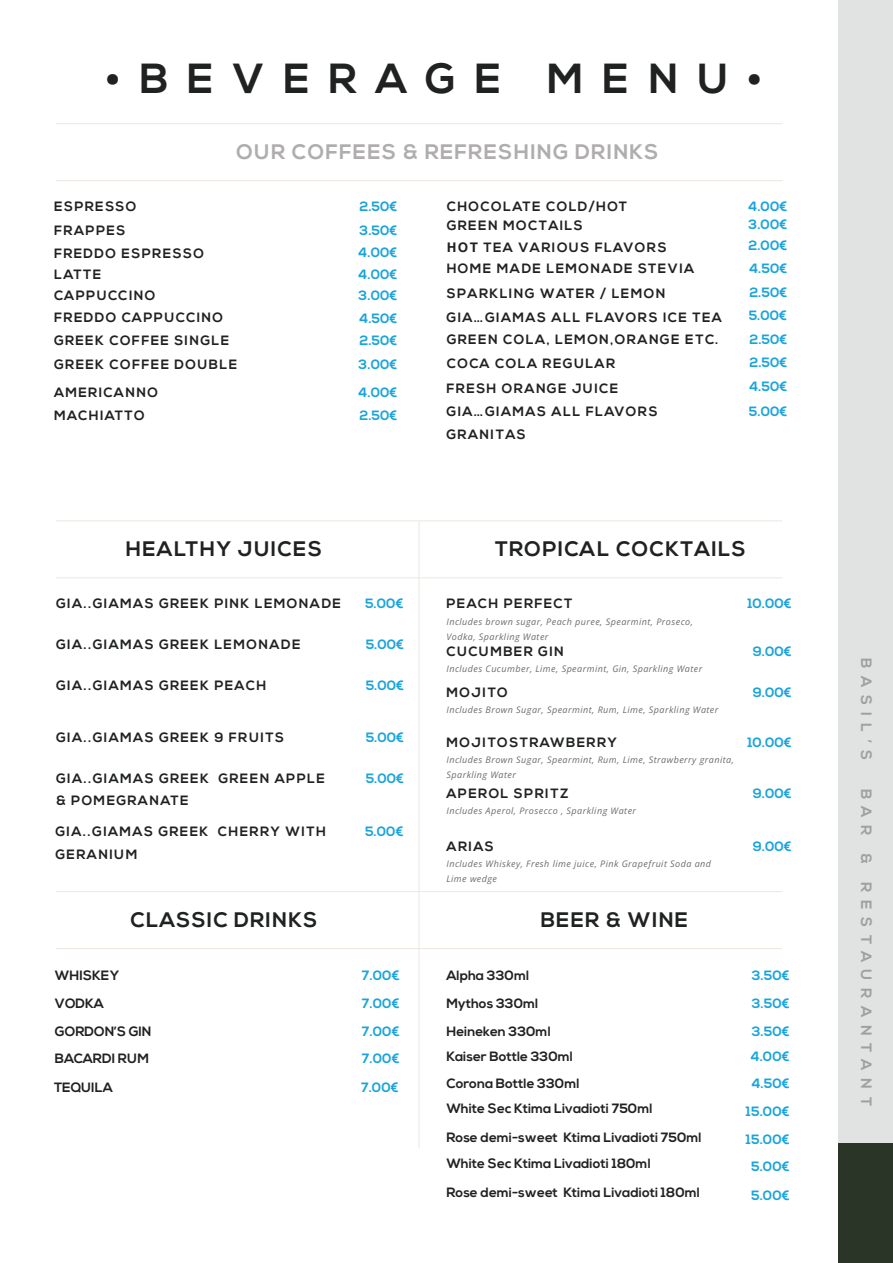
<style>
.page{position:relative;width:893px;height:1263px;background:#fff}
.page>*{position:absolute;margin:0;border:0;box-sizing:border-box;transform-origin:0 0}
.t1{font:700 42px "Nexa";letter-spacing:.45em;color:#202121}
.t2{font:700 21px "Nexa";letter-spacing:.06em;color:#202121}
.t3{font:700 21px "Nexa";letter-spacing:.06em;color:#afadad}
.t4{font:700 15px "Nexa";letter-spacing:.5em;color:#9da1a1}
.t5{font:700 15px "Nexa";color:#a0a0a0}
.t6{font:700 13.5px "Nexa";letter-spacing:.1em;color:#202121}
.t7{font:700 13.5px "Nexa";color:#1aa4db}
.t8{font:700 13.5px "Nexa";color:#202121}
.t9{font:italic 9px "Open Sans";letter-spacing:.05em;color:#6e6c6c}
.s1{font-family:"Helvetica"}
</style>
<div class="page">
<div style="left:839px;top:0;width:54px;height:1143px;background:#e1e3e3"></div>
<div style="left:839px;top:1143px;width:54px;height:120px;background:#2a3527"></div>
<hr style="left:56px;top:577px;width:726px;height:1px;background:#ede7df">
<hr style="left:419px;top:521px;width:1px;height:627px;background:#ede7df">
<hr style="left:56px;top:520px;width:726px;height:1px;background:#ede7df">
<hr style="left:56px;top:180px;width:726px;height:1px;background:#ede7df">
<hr style="left:56px;top:123px;width:726px;height:1px;background:#ede7df">
<hr style="left:56px;top:948px;width:726px;height:1px;background:#ede7df">
<hr style="left:56px;top:891px;width:726px;height:1px;background:#ede7df">
<p class="t1" style="left:106px;top:61px;width:658px">•BEVERAGE MENU•</p>
<p class="t3" style="left:236px;top:143px;width:424px">OUR COFFEES &amp; REFRESHING DRINKS</p>
<p class="t6" style="left:54px;top:201px;width:84px">ESPRESSO</p>
<p class="t7" style="left:359px;top:201px;width:39px">2.50€</p>
<p class="t6" style="left:54px;top:225px;width:73px">FRAPPES</p>
<p class="t7" style="left:359px;top:225px;width:39px">3.50€</p>
<p class="t6" style="left:447px;top:201px;width:182px">CHOCOLATE COLD/HOT</p>
<p class="t7" style="left:748px;top:201px;width:40px">4.00€</p>
<p class="t7" style="left:748px;top:219px;width:40px">3.00€</p>
<p class="t6" style="left:447px;top:220px;width:138px">GREEN MOCTAILS</p>
<p class="t6" style="left:447px;top:242px;width:221px"><span class="s1">ΗΟΤ</span> TEA VARIOUS FLAVORS</p>
<p class="t7" style="left:748px;top:240px;width:40px">2.00€</p>
<p class="t7" style="left:749px;top:263px;width:39px">4.50€</p>
<p class="t6" style="left:54px;top:247px;width:151px">FREDDO ESPRESSO</p>
<p class="t7" style="left:358px;top:247px;width:40px">4.00€</p>
<p class="t6" style="left:54px;top:290px;width:103px">CAPPUCCINO</p>
<p class="t7" style="left:359px;top:290px;width:40px">3.00€</p>
<p class="t6" style="left:447px;top:263px;width:249px">HOME MADE LEMONADE STEVIA</p>
<p class="t6" style="left:54px;top:268px;width:49px">LATTE</p>
<p class="t7" style="left:358px;top:268px;width:40px">4.00€</p>
<p class="t7" style="left:749px;top:287px;width:39px">2.50€</p>
<p class="t7" style="left:749px;top:309px;width:40px">5.00€</p>
<p class="t7" style="left:749px;top:333px;width:39px">2.50€</p>
<p class="t7" style="left:749px;top:357px;width:39px">2.50€</p>
<p class="t7" style="left:749px;top:380px;width:39px">4.50€</p>
<p class="t7" style="left:749px;top:406px;width:40px">5.00€</p>
<p class="t6" style="left:447px;top:287px;width:220px">SPARKLING WATER / LEMON</p>
<p class="t6" style="left:54px;top:312px;width:170px">FREDDO CAPPUCCINO</p>
<p class="t7" style="left:359px;top:313px;width:39px">4.50€</p>
<p class="t6" style="left:446px;top:312px;width:277px">GIA…GIAMAS ALL FLAVORS ICE TEA</p>
<p class="t6" style="left:54px;top:334px;width:177px">GREEK COFFEE SINGLE</p>
<p class="t7" style="left:359px;top:334px;width:39px">2.50€</p>
<p class="t6" style="left:447px;top:334px;width:273px">GREEN COLA, LEMON,ORANGE ETC.</p>
<p class="t7" style="left:359px;top:358px;width:40px">3.00€</p>
<p class="t6" style="left:447px;top:357px;width:170px">COCA COLA REGULAR</p>
<p class="t6" style="left:54px;top:358px;width:184px">GREEK COFFEE DOUBLE</p>
<p class="t6" style="left:446px;top:382px;width:173px">FRESH ORANGE JUICE</p>
<p class="t6" style="left:54px;top:387px;width:106px">AMERICANNO</p>
<p class="t7" style="left:358px;top:387px;width:40px">4.00€</p>
<p class="t6" style="left:446px;top:406px;width:213px">GIA…GIAMAS ALL FLAVORS</p>
<p class="t6" style="left:446px;top:429px;width:81px">GRANITAS</p>
<p class="t6" style="left:54px;top:410px;width:92px">MACHIATTO</p>
<p class="t7" style="left:359px;top:410px;width:39px">2.50€</p>
<p class="t2" style="left:126px;top:540px;width:198px">HEALTHY JUICES</p>
<p class="t6" style="left:56px;top:598px;width:287px">GIA..GIAMAS GREEK PINK LEMONADE</p>
<p class="t7" style="left:365px;top:598px;width:40px">5.00€</p>
<p class="t6" style="left:56px;top:639px;width:246px">GIA..GIAMAS GREEK LEMONADE</p>
<p class="t7" style="left:366px;top:639px;width:40px">5.00€</p>
<p class="t6" style="left:56px;top:679px;width:212px">GIA..GIAMAS GREEK PEACH</p>
<p class="t7" style="left:366px;top:679px;width:40px">5.00€</p>
<p class="t6" style="left:56px;top:732px;width:230px">GIA..GIAMAS GREEK 9 FRUITS</p>
<p class="t7" style="left:366px;top:732px;width:40px">5.00€</p>
<p class="t6" style="left:56px;top:773px;width:270px">GIA..GIAMAS GREEK GREEN APPLE</p>
<p class="t6" style="left:56px;top:795px;width:134px">&amp; POMEGRANATE</p>
<p class="t6" style="left:55px;top:826px;width:272px">GIA..GIAMAS GREEK CHERRY WITH</p>
<p class="t6" style="left:55px;top:848px;width:83px">GERANIUM</p>
<p class="t7" style="left:366px;top:773px;width:40px">5.00€</p>
<p class="t7" style="left:365px;top:826px;width:40px">5.00€</p>
<p class="t2" style="left:495px;top:540px;width:252px">TROPICAL COCKTAILS</p>
<p class="t6" style="left:446px;top:598px;width:127px">PEACH PERFECT</p>
<p class="t9" style="left:446px;top:615px;width:248px">Includes brown sugar, Peach puree, Spearmint, Proseco,</p>
<p class="t9" style="left:446px;top:630px;width:104px">Vodka, Sparkling Water</p>
<p class="t7" style="left:747px;top:598px;width:46px">10.00€</p>
<p class="t6" style="left:446px;top:646px;width:119px">CUCUMBER GIN</p>
<p class="t9" style="left:446px;top:663px;width:257px">Includes Cucumber, Lime, Spearmint, Gin, Sparkling Water</p>
<p class="t7" style="left:753px;top:646px;width:40px">9.00€</p>
<p class="t6" style="left:446px;top:687px;width:63px">MOJITO</p>
<p class="t9" style="left:446px;top:703px;width:273px">Includes Brown Sugar, Spearmint, Rum, Lime, Sparkling Water</p>
<p class="t7" style="left:753px;top:687px;width:40px">9.00€</p>
<p class="t6" style="left:446px;top:736px;width:172px">MOJITOSTRAWBERRY</p>
<p class="t9" style="left:446px;top:753px;width:289px">Includes Brown Sugar, Spearmint, Rum, Lime, Strawberry granita,</p>
<p class="t9" style="left:446px;top:768px;width:71px">Sparkling Water</p>
<p class="t7" style="left:747px;top:737px;width:46px">10.00€</p>
<p class="t6" style="left:446px;top:788px;width:123px">APEROL SPRITZ</p>
<p class="t9" style="left:446px;top:804px;width:191px">Includes Aperol, Prosecco , Sparkling Water</p>
<p class="t7" style="left:753px;top:788px;width:40px">9.00€</p>
<p class="t6" style="left:446px;top:840px;width:49px">ARIAS</p>
<p class="t9" style="left:446px;top:857px;width:266px">Includes Whiskey, Fresh lime juice, Pink Grapefruit Soda and</p>
<p class="t9" style="left:446px;top:872px;width:52px">Lime wedge</p>
<p class="t7" style="left:753px;top:840px;width:40px">9.00€</p>
<p class="t2" style="left:130px;top:911px;width:188px">CLASSIC DRINKS</p>
<p class="t2" style="left:541px;top:911px;width:149px">BEER &amp; WINE</p>
<p class="t8" style="left:55px;top:969px;width:66px">WHISKEY</p>
<p class="t7" style="left:362px;top:969px;width:39px">7.00€</p>
<p class="t8" style="left:446px;top:969px;width:84px">Alpha 330ml</p>
<p class="t7" style="left:752px;top:969px;width:39px">3.50€</p>
<p class="t6" style="left:55px;top:997px;width:51px">VODKA</p>
<p class="t7" style="left:362px;top:997px;width:39px">7.00€</p>
<p class="t8" style="left:446px;top:997px;width:93px">Mythos 330ml</p>
<p class="t7" style="left:752px;top:997px;width:39px">3.50€</p>
<p class="t8" style="left:55px;top:1025px;width:98px">GORDON’S GIN</p>
<p class="t7" style="left:362px;top:1025px;width:39px">7.00€</p>
<p class="t8" style="left:446px;top:1025px;width:106px">Heineken 330ml</p>
<p class="t7" style="left:752px;top:1025px;width:39px">3.50€</p>
<p class="t8" style="left:55px;top:1053px;width:96px">BACARDI RUM</p>
<p class="t7" style="left:362px;top:1053px;width:39px">7.00€</p>
<p class="t8" style="left:54px;top:1081px;width:60px">TEQUILA</p>
<p class="t7" style="left:361px;top:1081px;width:39px">7.00€</p>
<p class="t8" style="left:446px;top:1051px;width:128px">Kaiser Bottle 330ml</p>
<p class="t7" style="left:750px;top:1051px;width:40px">4.00€</p>
<p class="t8" style="left:446px;top:1078px;width:135px">Corona Bottle 330ml</p>
<p class="t7" style="left:751px;top:1078px;width:39px">4.50€</p>
<p class="t8" style="left:446px;top:1103px;width:207px">White Sec Ktima Livadioti 750ml</p>
<p class="t7" style="left:746px;top:1106px;width:45px">15.00€</p>
<p class="t8" style="left:446px;top:1131px;width:257px">Rose demi-sweet Ktima Livadioti 750ml</p>
<p class="t7" style="left:746px;top:1134px;width:45px">15.00€</p>
<p class="t8" style="left:446px;top:1158px;width:206px">White Sec Ktima Livadioti 180ml</p>
<p class="t7" style="left:751px;top:1161px;width:40px">5.00€</p>
<p class="t8" style="left:446px;top:1187px;width:255px">Rose demi-sweet Ktima Livadioti 180ml</p>
<p class="t7" style="left:751px;top:1189px;width:40px">5.00€</p>
<p class="t4" style="left:872px;top:658px;width:103px;rotate:90deg">BASIL’S</p>
<p class="t4" style="left:872px;top:789px;width:265px;rotate:90deg">BAR &amp; RESTAURANT</p>
<p class="t5" style="left:872px;top:1059px;width:48px;rotate:90deg">ANT</p>
</div>
